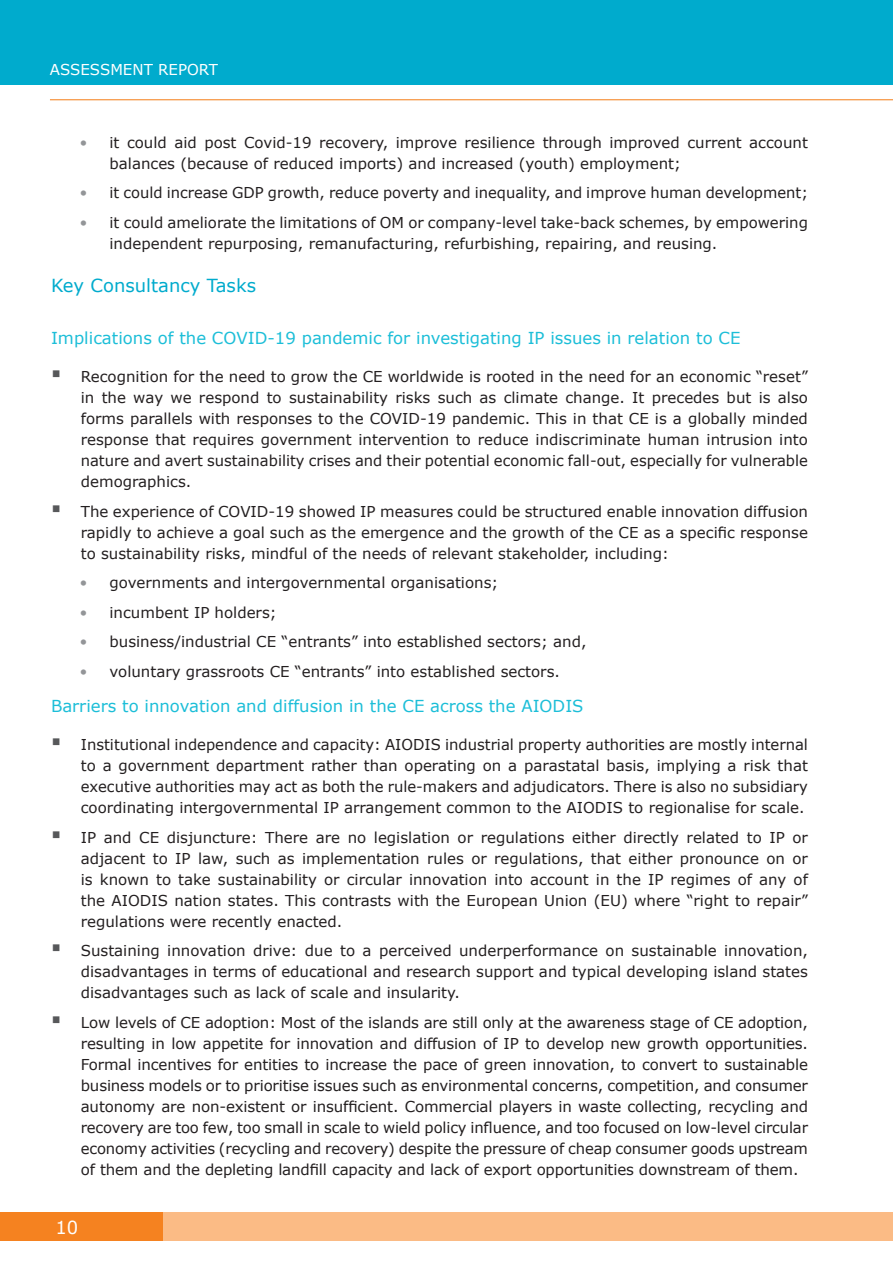
<style>
.page{position:relative;width:893px;height:1263px;background:#fff}
.page>*{position:absolute;margin:0;border:0;box-sizing:border-box;transform-origin:0 0}
.t1{font:18px "Verdana";color:#00abcd}
.t2{font:18px "Verdana";color:#fff}
.t3{font:16.5px "Verdana";color:#1cbed8}
.t4{font:15px/21px "Verdana";color:#231f20;text-align:justify}
.t5{font:15px "Verdana";color:#fff}
</style>
<div class="page">
<div style="left:0;top:0;width:893px;height:84px;background:#00abcd"></div>
<div style="left:0;top:1213px;width:170px;height:28px;background:#f58220"></div>
<div style="left:163px;top:1213px;width:730px;height:28px;background:#fbbb85"></div>
<hr style="left:50px;top:99px;width:843px;height:1px;background:#f58220">
<p class="t5" style="left:50px;top:60px;width:170px">ASSESSMENT REPORT</p>
<p class="t4" style="left:110px;top:131px;width:700px">it could aid post Covid-19 recovery, improve resilience through improved current account balances (because of reduced imports) and increased (youth) employment;</p>
<p class="t4" style="left:110px;top:177px;width:700px;line-height:29.5px">it could increase GDP growth, reduce poverty and inequality, and improve human development; it could ameliorate the limitations of OM or company-level take-back schemes, by empowering</p>
<p class="t4" style="left:110px;top:232px;width:609px">independent repurposing, remanufacturing, refurbishing, repairing, and reusing.</p>
<p class="t1" style="left:51px;top:274px;width:207px">Key Consultancy Tasks</p>
<p class="t3" style="left:51px;top:328px;width:691px">Implications of the COVID-19 pandemic for investigating IP issues in relation to CE</p>
<p class="t4" style="left:81px;top:366px;width:729px">Recognition for the need to grow the CE worldwide is rooted in the need for an economic “reset” in the way we respond to sustainability risks such as climate change. It precedes but is also forms parallels with responses to the COVID-19 pandemic. This in that CE is a globally minded response that requires government intervention to reduce indiscriminate human intrusion into nature and avert sustainability crises and their potential economic fall-out, especially for vulnerable demographics.</p>
<p class="t4" style="left:81px;top:500px;width:729px">The experience of COVID-19 showed IP measures could be structured enable innovation diffusion rapidly to achieve a goal such as the emergence and the growth of the CE as a specific response to sustainability risks, mindful of the needs of relevant stakeholder, including:</p>
<p class="t4" style="left:110px;top:567px;width:478px;line-height:29.5px;text-align:left">governments and intergovernmental organisations;<br>incumbent IP holders;<br>business/industrial CE “entrants” into established sectors; and, voluntary grassroots CE “entrants” into established sectors.</p>
<p class="t3" style="left:51px;top:696px;width:534px">Barriers to innovation and diffusion in the CE across the AIODIS</p>
<p class="t4" style="left:81px;top:734px;width:729px">Institutional independence and capacity: AIODIS industrial property authorities are mostly internal to a government department rather than operating on a parastatal basis, implying a risk that executive authorities may act as both the rule-makers and adjudicators. There is also no subsidiary coordinating intergovernmental IP arrangement common to the AIODIS to regionalise for scale.</p>
<p class="t4" style="left:81px;top:826px;width:729px">IP and CE disjuncture: There are no legislation or regulations either directly related to IP or adjacent to IP law, such as implementation rules or regulations, that either pronounce on or is known to take sustainability or circular innovation into account in the IP regimes of any of the AIODIS nation states. This contrasts with the European Union (EU) where “right to repair” regulations were recently enacted.</p>
<p class="t4" style="left:81px;top:940px;width:729px">Sustaining innovation drive: due to a perceived underperformance on sustainable innovation, disadvantages in terms of educational and research support and typical developing island states disadvantages such as lack of scale and insularity.</p>
<p class="t4" style="left:81px;top:1011px;width:729px">Low levels of CE adoption: Most of the islands are still only at the awareness stage of CE adoption, resulting in low appetite for innovation and diffusion of IP to develop new growth opportunities.<br>Formal incentives for entities to increase the pace of green innovation, to convert to sustainable business models or to prioritise issues such as environmental concerns, competition, and consumer autonomy are non-existent or insufficient. Commercial players in waste collecting, recycling and recovery are too few, too small in scale to wield policy influence, and too focused on low-level circular economy activities (recycling and recovery) despite the pressure of cheap consumer goods upstream of them and the depleting landfill capacity and lack of export opportunities downstream of them.</p>
<p class="t2" style="left:56px;top:1216px;width:24px">10</p>
</div>
